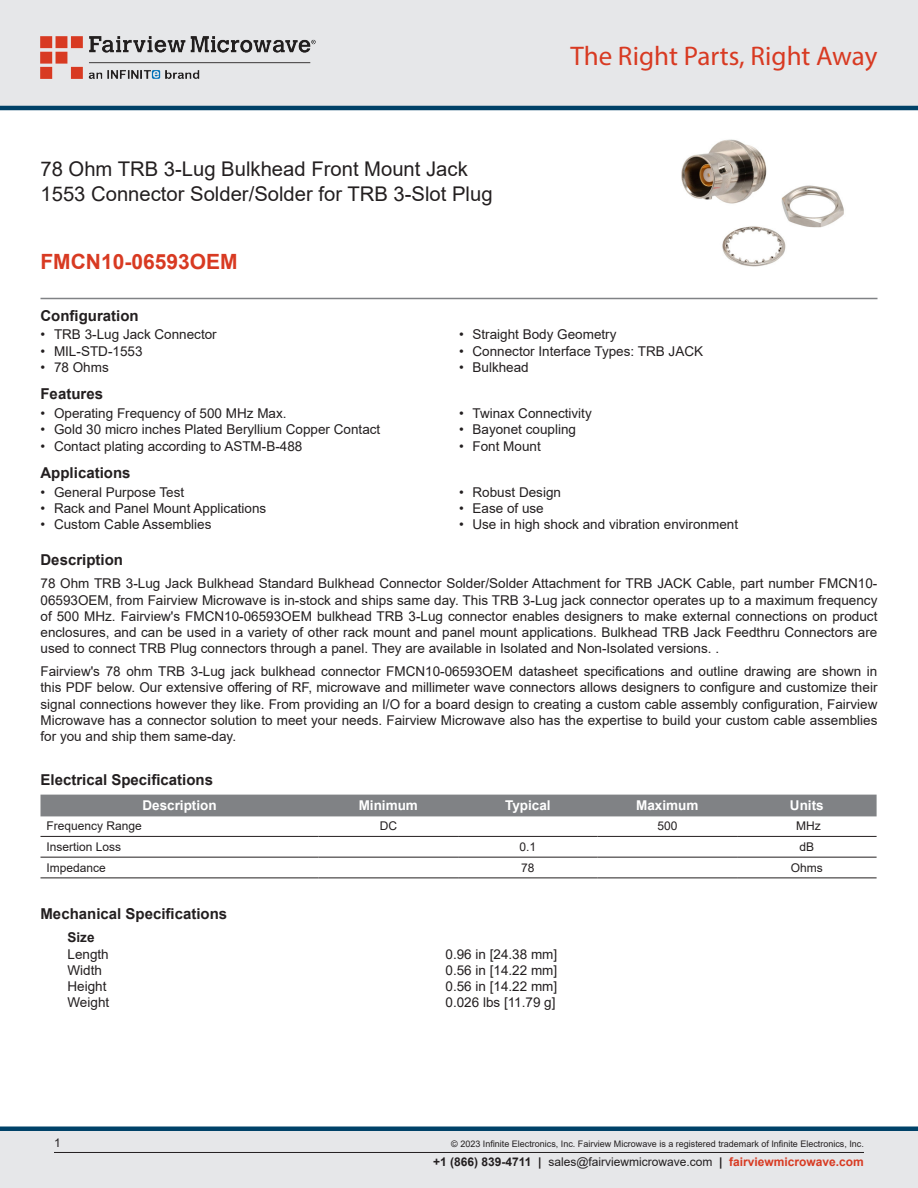
<style>
.page{position:relative;width:918px;height:1188px;background:#fff}
.page>*{position:absolute;margin:0;border:0;box-sizing:border-box;transform-origin:0 0}
.t1{font:27px "Myriad Pro";color:#d83a22}
.Branded_Part_No{font:700 21px "Arial";color:#d83a22}
.Web_Description_Para{font:20.25px/24.3px "Arial";color:#231f20}
.Head1{font:700 15px "Arial";color:#231f20}
.MarketingDescription{font:13.5px/16.2px "Arial";color:#231f20;text-align:justify}
.Specs_Para{font:13.5px "Arial";color:#231f20}
.Table_Header{font:700 13.5px "Arial";color:#fff}
.Head2_after_Head1{font:700 13.5px "Arial";color:#231f20}
.Table_Body_Left{font:12px "Arial";color:#231f20}
.Table_Body{font:12px "Arial";color:#231f20}
.Copyright_disclaimer{font:9px "Arial";color:#231f20}
.s1{font-weight:700}
.s2{font-weight:700;color:#d83a22}
</style>
<div class="page">
<div style="left:0;top:1131px;width:918px;height:57px;background:#e6e7e9"></div>
<div style="left:0;top:1126px;width:918px;height:5px;background:#004268"></div>
<div style="left:0;top:0;width:918px;height:108px;background:#e6e7e9"></div>
<hr style="left:0;top:106px;width:918px;height:4px;background:#004268">
<img style="left:40px;top:36px;width:276px;height:42px">
<hr style="left:54px;top:1152px;width:810px;height:1px;background:#231f20">
<hr style="left:40px;top:298px;width:838px;height:1px;background:#808285">
<img style="left:681px;top:139px;width:163px;height:128px">
<div style="left:40px;top:795px;width:837px;height:21px;background:#808285"></div>
<hr style="left:40px;top:836px;width:279px;height:1px;background:#231f20">
<hr style="left:319px;top:836px;width:139px;height:1px;background:#231f20">
<hr style="left:458px;top:836px;width:140px;height:1px;background:#231f20">
<hr style="left:598px;top:836px;width:139px;height:1px;background:#231f20">
<hr style="left:737px;top:836px;width:140px;height:1px;background:#231f20">
<hr style="left:40px;top:857px;width:279px;height:1px;background:#231f20">
<hr style="left:319px;top:857px;width:139px;height:1px;background:#231f20">
<hr style="left:458px;top:857px;width:140px;height:1px;background:#231f20">
<hr style="left:598px;top:857px;width:139px;height:1px;background:#231f20">
<hr style="left:737px;top:857px;width:140px;height:1px;background:#231f20">
<hr style="left:40px;top:878px;width:279px;height:1px;background:#231f20">
<hr style="left:319px;top:878px;width:139px;height:1px;background:#231f20">
<hr style="left:458px;top:878px;width:140px;height:1px;background:#231f20">
<hr style="left:598px;top:878px;width:139px;height:1px;background:#231f20">
<hr style="left:737px;top:878px;width:140px;height:1px;background:#231f20">
<h1 class="Web_Description_Para" style="left:40px;top:157px;width:454px">78 Ohm TRB 3-Lug Bulkhead Front Mount Jack<br>1553 Connector Solder/Solder for TRB 3-Slot Plug</h1>
<p class="Branded_Part_No" style="left:40px;top:247px;width:199px">FMCN10-06593OEM</p>
<h1 class="t1" style="left:571px;top:39px;width:308px">The Right Parts, Right Away</h1>
<p class="Head1" style="left:40px;top:306px;width:100px">Configuration</p>
<p class="MarketingDescription" style="left:40px;top:327px;width:178px">• TRB 3-Lug Jack Connector</p>
<p class="MarketingDescription" style="left:40px;top:343px;width:104px">• MIL-STD-1553</p>
<p class="MarketingDescription" style="left:40px;top:359px;width:70px">• 78 Ohms</p>
<p class="Head1" style="left:40px;top:383px;width:64px">Features</p>
<p class="MarketingDescription" style="left:40px;top:405px;width:248px">• Operating Frequency of 500 MHz Max.</p>
<p class="MarketingDescription" style="left:40px;top:422px;width:341px">• Gold 30 micro inches Plated Beryllium Copper Contact</p>
<p class="MarketingDescription" style="left:40px;top:438px;width:263px">• Contact plating according to ASTM-B-488</p>
<p class="Head1" style="left:40px;top:462px;width:92px">Applications</p>
<p class="MarketingDescription" style="left:40px;top:484px;width:145px">• General Purpose Test</p>
<p class="MarketingDescription" style="left:40px;top:500px;width:227px">• Rack and Panel Mount Applications</p>
<p class="MarketingDescription" style="left:40px;top:517px;width:173px">• Custom Cable Assemblies</p>
<p class="MarketingDescription" style="left:459px;top:327px;width:159px">• Straight Body Geometry</p>
<p class="MarketingDescription" style="left:459px;top:343px;width:246px">• Connector Interface Types: TRB JACK</p>
<p class="MarketingDescription" style="left:459px;top:359px;width:71px">• Bulkhead</p>
<p class="MarketingDescription" style="left:459px;top:405px;width:134px">• Twinax Connectivity</p>
<p class="MarketingDescription" style="left:459px;top:422px;width:119px">• Bayonet coupling</p>
<p class="MarketingDescription" style="left:459px;top:438px;width:83px">• Font Mount</p>
<p class="MarketingDescription" style="left:459px;top:484px;width:104px">• Robust Design</p>
<p class="MarketingDescription" style="left:459px;top:500px;width:86px">• Ease of use</p>
<p class="MarketingDescription" style="left:459px;top:517px;width:281px">• Use in high shock and vibration environment</p>
<p class="Head1" style="left:40px;top:550px;width:84px">Description</p>
<p class="MarketingDescription" style="left:40px;top:575px;width:838px">78 Ohm TRB 3-Lug Jack Bulkhead Standard Bulkhead Connector Solder/Solder Attachment for TRB JACK Cable, part number FMCN10- 06593OEM, from Fairview Microwave is in-stock and ships same day. This TRB 3-Lug jack connector operates up to a maximum frequency of 500 MHz. Fairview's FMCN10-06593OEM bulkhead TRB 3-Lug connector enables designers to make external connections on product enclosures, and can be used in a variety of other rack mount and panel mount applications. Bulkhead TRB Jack Feedthru Connectors are used to connect TRB Plug connectors through a panel. They are available in Isolated and Non-Isolated versions. .</p>
<p class="MarketingDescription" style="left:40px;top:663px;width:838px">Fairview's 78 ohm TRB 3-Lug jack bulkhead connector FMCN10-06593OEM datasheet specifications and outline drawing are shown in this PDF below. Our extensive offering of RF, microwave and millimeter wave connectors allows designers to configure and customize their signal connections however they like. From providing an I/O for a board design to creating a custom cable assembly configuration, Fairview Microwave has a connector solution to meet your needs. Fairview Microwave also has the expertise to build your custom cable assemblies for you and ship them same-day.</p>
<p class="Head1" style="left:40px;top:769px;width:174px">Electrical Specifications</p>
<p class="Table_Header" style="left:142px;top:796px;width:76px">Description</p>
<p class="Table_Header" style="left:359px;top:796px;width:61px">Minimum</p>
<p class="Table_Header" style="left:505px;top:796px;width:47px">Typical</p>
<p class="Table_Header" style="left:636px;top:796px;width:64px">Maximum</p>
<p class="Table_Header" style="left:790px;top:796px;width:35px">Units</p>
<p class="Table_Body_Left" style="left:46px;top:818px;width:97px">Frequency Range</p>
<p class="Table_Body" style="left:380px;top:818px;width:19px">DC</p>
<p class="Table_Body" style="left:657px;top:818px;width:22px">500</p>
<p class="Table_Body" style="left:796px;top:818px;width:26px">MHz</p>
<p class="Table_Body_Left" style="left:46px;top:839px;width:76px">Insertion Loss</p>
<p class="Table_Body" style="left:520px;top:839px;width:18px">0.1</p>
<p class="Table_Body" style="left:800px;top:839px;width:16px">dB</p>
<p class="Table_Body_Left" style="left:46px;top:859px;width:61px">Impedance</p>
<p class="Table_Body" style="left:521px;top:859px;width:15px">78</p>
<p class="Table_Body" style="left:791px;top:859px;width:34px">Ohms</p>
<p class="Head1" style="left:40px;top:904px;width:188px">Mechanical Specifications</p>
<p class="Head2_after_Head1" style="left:68px;top:928px;width:29px">Size</p>
<p class="Specs_Para" style="left:68px;top:944px;width:43px">Length</p>
<p class="Specs_Para" style="left:446px;top:944px;width:113px">0.96 in [24.38 mm]</p>
<p class="Specs_Para" style="left:68px;top:961px;width:36px">Width</p>
<p class="Specs_Para" style="left:446px;top:961px;width:113px">0.56 in [14.22 mm]</p>
<p class="Specs_Para" style="left:68px;top:977px;width:41px">Height</p>
<p class="Specs_Para" style="left:446px;top:977px;width:113px">0.56 in [14.22 mm]</p>
<p class="Specs_Para" style="left:68px;top:993px;width:43px">Weight</p>
<p class="Specs_Para" style="left:446px;top:993px;width:112px">0.026 lbs [11.79 g]</p>
<p class="Table_Body_Left" style="left:54px;top:1135px;width:8px">1</p>
<p class="Copyright_disclaimer" style="left:451px;top:1138px;width:414px">© 2023 Infinite Electronics, Inc. Fairview Microwave is a registered trademark of Infinite Electronics, Inc.</p>
<p class="Table_Body_Left" style="left:433px;top:1153px;width:432px"><span class="s1">+1 (866) 839-4711 |</span> sales@fairviewmicrowave.com <span class="s1">|</span> <span class="s2">fairviewmicrowave.com</span></p>
</div>
